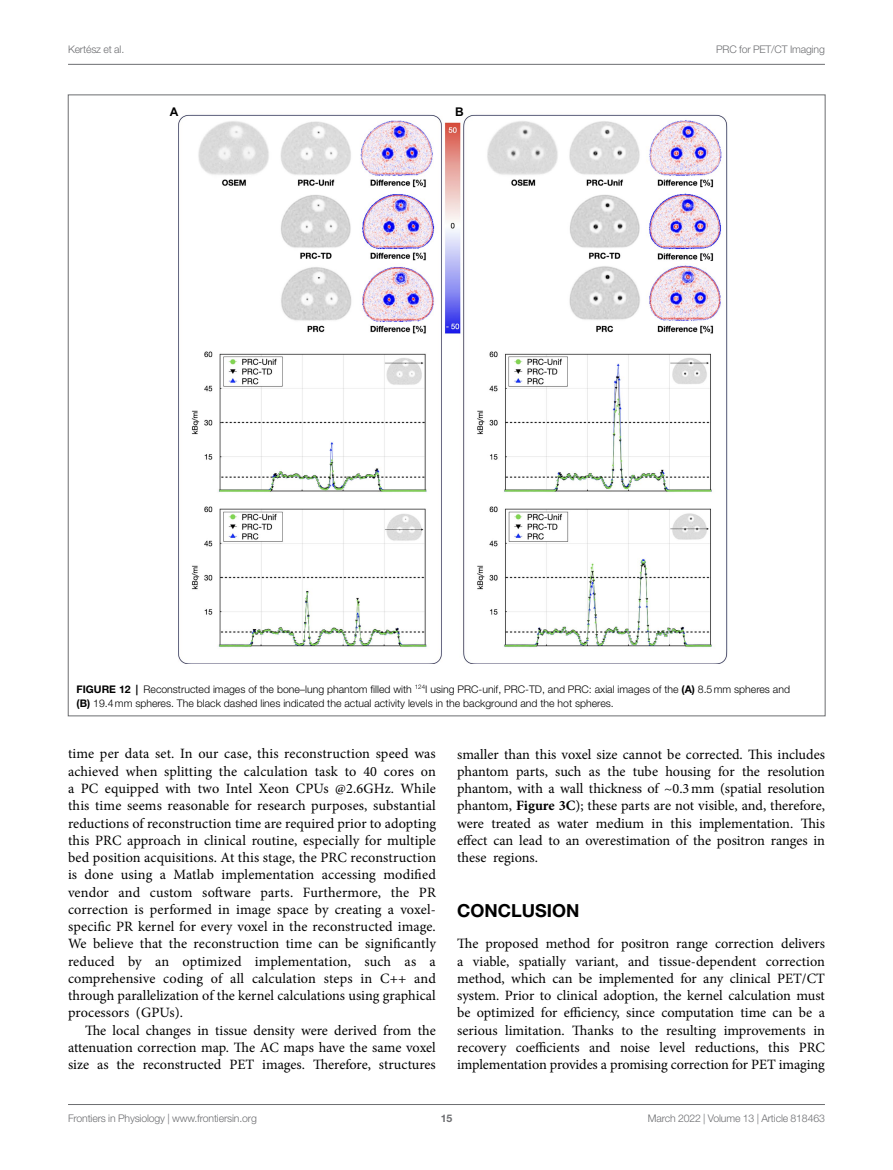
<style>
.page{position:relative;width:893px;height:1170px;background:#fff}
.page>*{position:absolute;margin:0;border:0;box-sizing:border-box;transform-origin:0 0}
.HEAD_1{font:700 18px "Helvetica Neue LT Std";color:#000}
.TEXT_FLUSH{font:14.25px/17.2px "Minion Pro";letter-spacing:-.005em;color:#000;text-align:justify}
.TEXT{font:14.25px/17.2px "Minion Pro";color:#000;text-align:justify}
.t1{font:700 12px "Arial";color:#000}
.FIG_LEG{font:300 10.5px/14.2px "Helvetica Neue LT Std";color:#000}
.t2{font:300 10.5px "Helvetica Neue LT Std";letter-spacing:-.015em;color:#6d6e71}
.t3{font:700 10.5px "Helvetica Neue LT Std";color:#6d6e71}
.s1{font-weight:700}
</style>
<div class="page">
<hr style="left:68px;top:64px;width:757px;height:1px;background:#6d6e71">
<hr style="left:68px;top:1104px;width:757px;height:1px;background:#6d6e71">
<img style="left:178px;top:114px;width:549px;height:550px">
<p class="t2" style="left:68px;top:42px;width:58px">Kertész et al.</p>
<p class="t2" style="left:716px;top:42px;width:110px">PRC for PET/CT Imaging</p>
<p class="t1" style="left:170px;top:104px;width:10px">A</p>
<p class="t1" style="left:455px;top:104px;width:10px">B</p>
<p class="FIG_LEG" style="left:77px;top:682px;width:715px"><span class="s1">FIGURE 12 |</span> Reconstructed images of the bone–lung phantom filled with <sup>124</sup>I using PRC-unif, PRC-TD, and PRC: axial images of the <span class="s1">(A)</span> 8.5mm spheres and <span class="s1">(B)</span> 19.4mm spheres. The black dashed lines indicated the actual activity levels in the background and the hot spheres.</p>
<p class="TEXT_FLUSH" style="left:68px;top:745px;width:370px">time per data set. In our case, this reconstruction speed was achieved when splitting the calculation task to 40 cores on a PC equipped with two Intel Xeon CPUs @2.6GHz. While this time seems reasonable for research purposes, substantial reductions of reconstruction time are required prior to adopting this PRC approach in clinical routine, especially for multiple bed position acquisitions. At this stage, the PRC reconstruction is done using a Matlab implementation accessing modified vendor and custom software parts. Furthermore, the PR correction is performed in image space by creating a voxel&shy;specific PR kernel for every voxel in the reconstructed image.<br>We believe that the reconstruction time can be significantly reduced by an optimized implementation, such as a comprehensive coding of all calculation steps in C++ and through parallelization of the kernel calculations using graphical processors (GPUs).</p>
<p class="TEXT" style="left:68px;top:1021px;width:369px;text-indent:17px">The local changes in tissue density were derived from the attenuation correction map. The AC maps have the same voxel size as the reconstructed PET images. Therefore, structures</p>
<p class="TEXT" style="left:457px;top:745px;width:369px">smaller than this voxel size cannot be corrected. This includes phantom parts, such as the tube housing for the resolution phantom, with a wall thickness of ~0.3mm (spatial resolution phantom, <span class="s1">Figure 3C</span>); these parts are not visible, and, therefore, were treated as water medium in this implementation. This effect can lead to an overestimation of the positron ranges in these regions.</p>
<p class="HEAD_1" style="left:457px;top:899px;width:124px">CONCLUSION</p>
<p class="TEXT_FLUSH" style="left:457px;top:935px;width:369px">The proposed method for positron range correction delivers a viable, spatially variant, and tissue-dependent correction method, which can be implemented for any clinical PET/CT system. Prior to clinical adoption, the kernel calculation must be optimized for efficiency, since computation time can be a serious limitation. Thanks to the resulting improvements in recovery coefficients and noise level reductions, this PRC implementation provides a promising correction for PET imaging</p>
<p class="t2" style="left:68px;top:1111px;width:190px">Frontiers in Physiology | www.frontiersin.org</p>
<p class="t3" style="left:441px;top:1111px;width:13px">15</p>
<p class="t2" style="left:648px;top:1111px;width:178px">March 2022 | Volume 13 | Article 818463</p>
</div>
